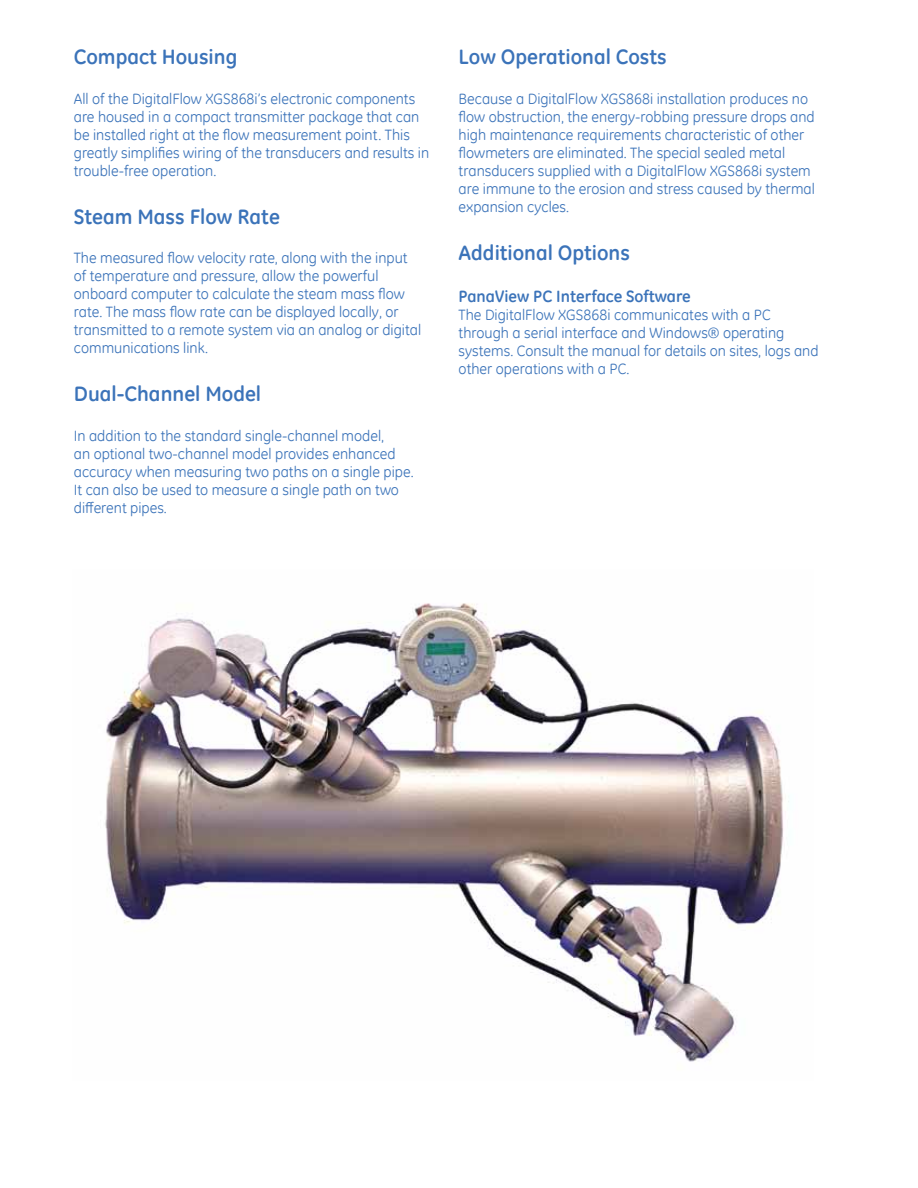
<style>
.page{position:relative;width:918px;height:1188px;background:#fff}
.page>*{position:absolute;margin:0;border:0;box-sizing:border-box;transform-origin:0 0}
.t1{font:700 21px "GE Inspira";color:#3b73b9}
.t2{font:700 16.5px "GE Inspira";color:#3b73b9}
.t3{font:15px/18px "GE Inspira";color:#3b73b9}
</style>
<div class="page">
<img style="left:105px;top:603px;width:684px;height:459px">
<h1 class="t1" style="left:74px;top:44px;width:165px">Compact Housing</h1>
<p class="t3" style="left:74px;top:89px;width:357px">All of the DigitalFlow XGS868i’s electronic components are housed in a compact transmitter package that can be installed right at the flow measurement point. This greatly simplifies wiring of the transducers and results in trouble-free operation.</p>
<h1 class="t1" style="left:74px;top:203px;width:208px">Steam Mass Flow Rate</h1>
<p class="t3" style="left:74px;top:249px;width:349px">The measured flow velocity rate, along with the input of temperature and pressure, allow the powerful onboard computer to calculate the steam mass flow rate. The mass flow rate can be displayed locally, or transmitted to a remote system via an analog or digital communications link.</p>
<h1 class="t1" style="left:74px;top:381px;width:189px">Dual-Channel Model</h1>
<p class="t3" style="left:74px;top:426px;width:341px">In addition to the standard single-channel model,<br>an optional two-channel model provides enhanced accuracy when measuring two paths on a single pipe.<br>It can also be used to measure a single path on two different pipes.</p>
<h1 class="t1" style="left:459px;top:44px;width:210px">Low Operational Costs</h1>
<p class="t3" style="left:459px;top:89px;width:358px">Because a DigitalFlow XGS868i installation produces no flow obstruction, the energy-robbing pressure drops and high maintenance requirements characteristic of other flowmeters are eliminated. The special sealed metal transducers supplied with a DigitalFlow XGS868i system are immune to the erosion and stress caused by thermal expansion cycles.</p>
<h1 class="t1" style="left:459px;top:239px;width:173px">Additional Options</h1>
<p class="t2" style="left:459px;top:286px;width:234px">PanaView PC Interface Software</p>
<p class="t3" style="left:459px;top:306px;width:361px">The DigitalFlow XGS868i communicates with a PC through a serial interface and Windows® operating systems. Consult the manual for details on sites, logs and other operations with a PC.</p>
</div>
